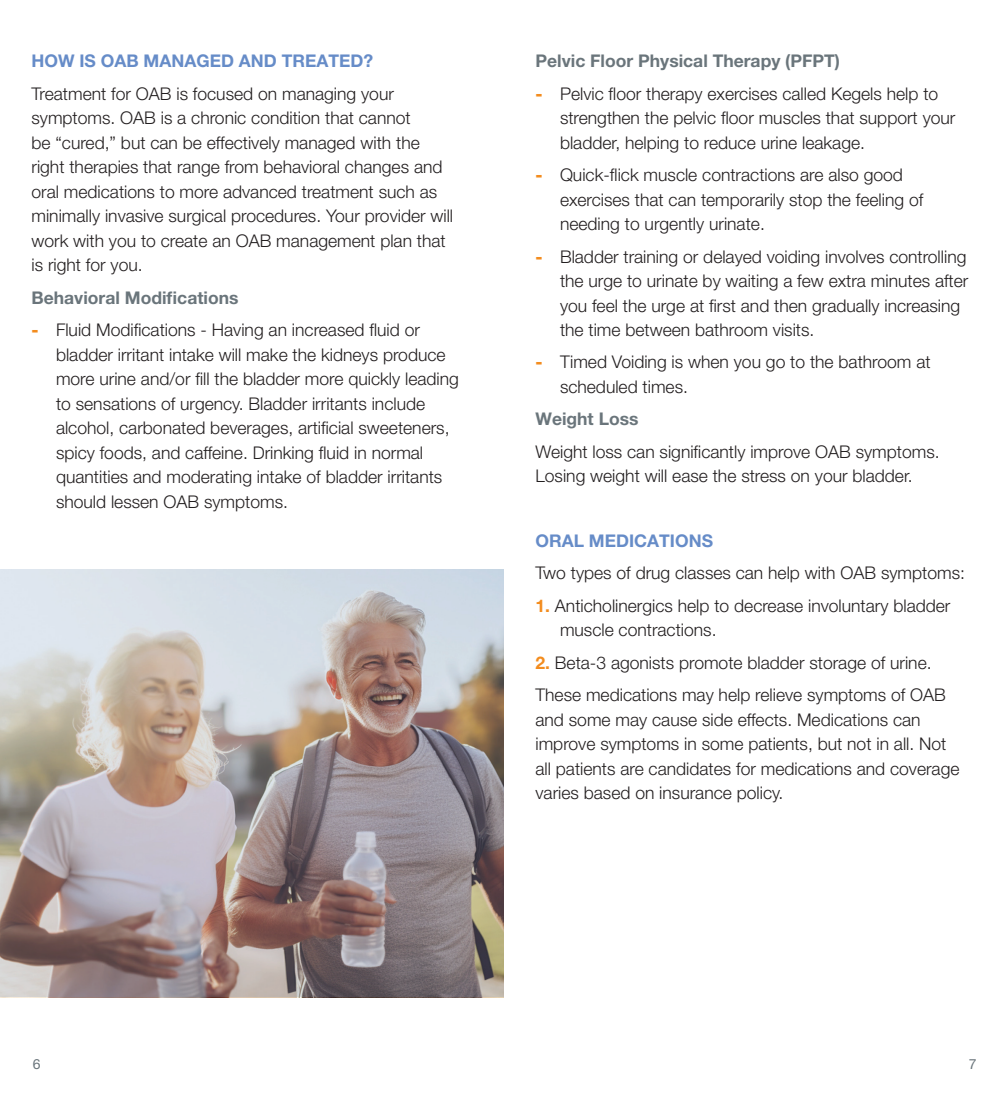
<style>
.page{position:relative;width:1008px;height:1103px;background:#fff}
.page>*{position:absolute;margin:0;border:0;box-sizing:border-box;transform-origin:0 0}
.body{font:300 17.5px/24.5px "Helvetica Neue LT Pro";color:#231f20}
.body-2{font:700 17.5px "Helvetica Neue LT Pro";color:#6a757b}
.body-3{font:700 17.5px "Helvetica Neue LT Pro";color:#668cc8}
.t1{font:14px "Helvetica Neue LT Pro";color:#6a757b}
.s1{font-weight:800;color:#f38c1e}
.s2{font-weight:700;color:#f38c1e}
</style>
<div class="page">
<img style="left:0;top:569px;width:504px;height:428px">
<p class="body-3" style="left:32px;top:50px;width:343px">HOW IS OAB MANAGED AND TREATED?</p>
<p class="body" style="left:32px;top:81px;width:423px">Treatment for OAB is focused on managing your symptoms. OAB is a chronic condition that cannot<br>be “cured,” but can be effectively managed with the right therapies that range from behavioral changes and oral medications to more advanced treatment such as minimally invasive surgical procedures. Your provider will work with you to create an OAB management plan that is right for you.</p>
<p class="body-2" style="left:32px;top:286px;width:209px">Behavioral Modifications</p>
<p class="body" style="left:56px;top:317px;width:404px;text-indent:-24px"><span class="s1">-</span> Fluid Modifications - Having an increased fluid or bladder irritant intake will make the kidneys produce more urine and/or fill the bladder more quickly leading to sensations of urgency. Bladder irritants include alcohol, carbonated beverages, artificial sweeteners, spicy foods, and caffeine. Drinking fluid in normal quantities and moderating intake of bladder irritants should lessen OAB symptoms.</p>
<p class="body-2" style="left:536px;top:50px;width:306px">Pelvic Floor Physical Therapy (PFPT)</p>
<p class="body" style="left:560px;top:81px;width:397px;text-indent:-24px"><span class="s1">-</span> Pelvic floor therapy exercises called Kegels help to strengthen the pelvic floor muscles that support your bladder, helping to reduce urine leakage.</p>
<p class="body" style="left:560px;top:162px;width:365px;text-indent:-24px"><span class="s1">-</span> Quick-flick muscle contractions are also good exercises that can temporarily stop the feeling of needing to urgently urinate.</p>
<p class="body" style="left:560px;top:244px;width:410px;text-indent:-24px"><span class="s1">-</span> Bladder training or delayed voiding involves controlling the urge to urinate by waiting a few extra minutes after you feel the urge at first and then gradually increasing the time between bathroom visits.</p>
<p class="body" style="left:560px;top:349px;width:372px;text-indent:-24px"><span class="s1">-</span> Timed Voiding is when you go to the bathroom at scheduled times.</p>
<p class="body-2" style="left:536px;top:408px;width:105px">Weight Loss</p>
<p class="body" style="left:536px;top:439px;width:406px">Weight loss can significantly improve OAB symptoms.<br>Losing weight will ease the stress on your bladder.</p>
<p class="body-3" style="left:536px;top:530px;width:179px">ORAL MEDICATIONS</p>
<p class="body" style="left:536px;top:560px;width:431px">Two types of drug classes can help with OAB symptoms:</p>
<p class="body" style="left:560px;top:593px;width:392px;text-indent:-24px"><span class="s2">1.</span> Anticholinergics help to decrease involuntary bladder muscle contractions.</p>
<p class="body" style="left:536px;top:650px;width:398px"><span class="s2">2.</span> Beta-3 agonists promote bladder storage of urine.</p>
<p class="body" style="left:536px;top:682px;width:426px">These medications may help relieve symptoms of OAB and some may cause side effects. Medications can improve symptoms in some patients, but not in all. Not all patients are candidates for medications and coverage varies based on insurance policy.</p>
<p class="t1" style="left:33px;top:1055px;width:9px">6</p>
<p class="t1" style="left:969px;top:1056px;width:9px">7</p>
</div>
